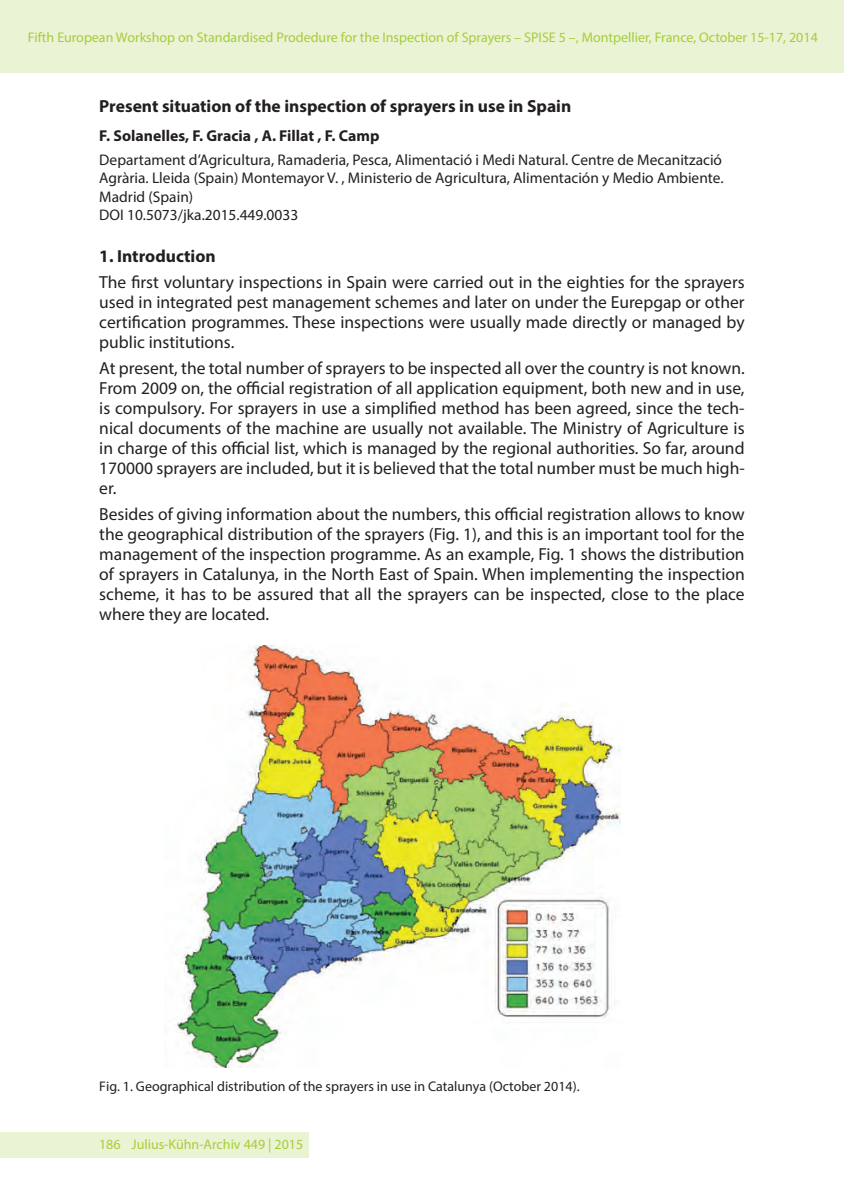
<style>
.page{position:relative;width:844px;height:1191px;background:#fff}
.page>*{position:absolute;margin:0;border:0;box-sizing:border-box;transform-origin:0 0}
.t1{font:17.5px/20.1px "Myriad Pro";color:#231f20;text-align:justify}
.t2{font:700 17.5px "Myriad Pro";color:#231f20}
.t3{font:700 15.75px "Myriad Pro";color:#231f20}
.t4{font:15.4px/18.6px "Myriad Pro";color:#231f20}
.t5{font:14px "Myriad Pro";color:#a6ce39}
.t6{font:14px "Myriad Pro";color:#231f20}
.s1{font-weight:700}
</style>
<div class="page">
<div style="left:0;top:0;width:843px;height:72px;background:#eaf3d4"></div>
<div style="left:0;top:1132px;width:308px;height:25px;background:#eaf3d4"></div>
<img style="left:174px;top:645px;width:446px;height:422px">
<p class="t5" style="left:28px;top:29px;width:791px">Fifth European Workshop on Standardised Prodedure for the Inspection of Sprayers – SPISE 5 –, Montpellier, France, October 15-17, 2014</p>
<p class="t2" style="left:99px;top:95px;width:473px">Present situation of the inspection of sprayers in use in Spain</p>
<p class="t3" style="left:99px;top:126px;width:281px">F. Solanelles, F. Gracia , A. Fillat , F. Camp</p>
<p class="t4" style="left:99px;top:150px;width:625px">Departament d’Agricultura, Ramaderia, Pesca, Alimentació i Medi Natural. Centre de Mecanització Agrària. Lleida (Spain) Montemayor V. , Ministerio de Agricultura, Alimentación y Medio Ambiente.<br>Madrid (Spain)<br>DOI 10.5073/jka.2015.449.0033</p>
<p class="t1" style="left:99px;top:243px;width:646px;line-height:25.4px"><span class="s1">1. Introduction<br></span>The first voluntary inspections in Spain were carried out in the eighties for the sprayers</p>
<p class="t1" style="left:99px;top:292px;width:646px">used in integrated pest management schemes and later on under the Eurepgap or other certification programmes. These inspections were usually made directly or managed by public institutions.</p>
<p class="t1" style="left:99px;top:357px;width:646px">At present, the total number of sprayers to be inspected all over the country is not known.<br>From 2009 on, the official registration of all application equipment, both new and in use, is compulsory. For sprayers in use a simplified method has been agreed, since the tech&shy;nical documents of the machine are usually not available. The Ministry of Agriculture is in charge of this official list, which is managed by the regional authorities. So far, around 170000 sprayers are included, but it is believed that the total number must be much high&shy;er.</p>
<p class="t1" style="left:99px;top:503px;width:646px">Besides of giving information about the numbers, this official registration allows to know the geographical distribution of the sprayers (Fig. 1), and this is an important tool for the management of the inspection programme. As an example, Fig. 1 shows the distribution of sprayers in Catalunya, in the North East of Spain. When implementing the inspection scheme, it has to be assured that all the sprayers can be inspected, close to the place where they are located.</p>
<p class="t6" style="left:99px;top:1077px;width:481px">Fig. 1. Geographical distribution of the sprayers in use in Catalunya (October 2014).</p>
<p class="t5" style="left:99px;top:1136px;width:206px">186 Julius-Kühn-Archiv 449 | 2015</p>
</div>
